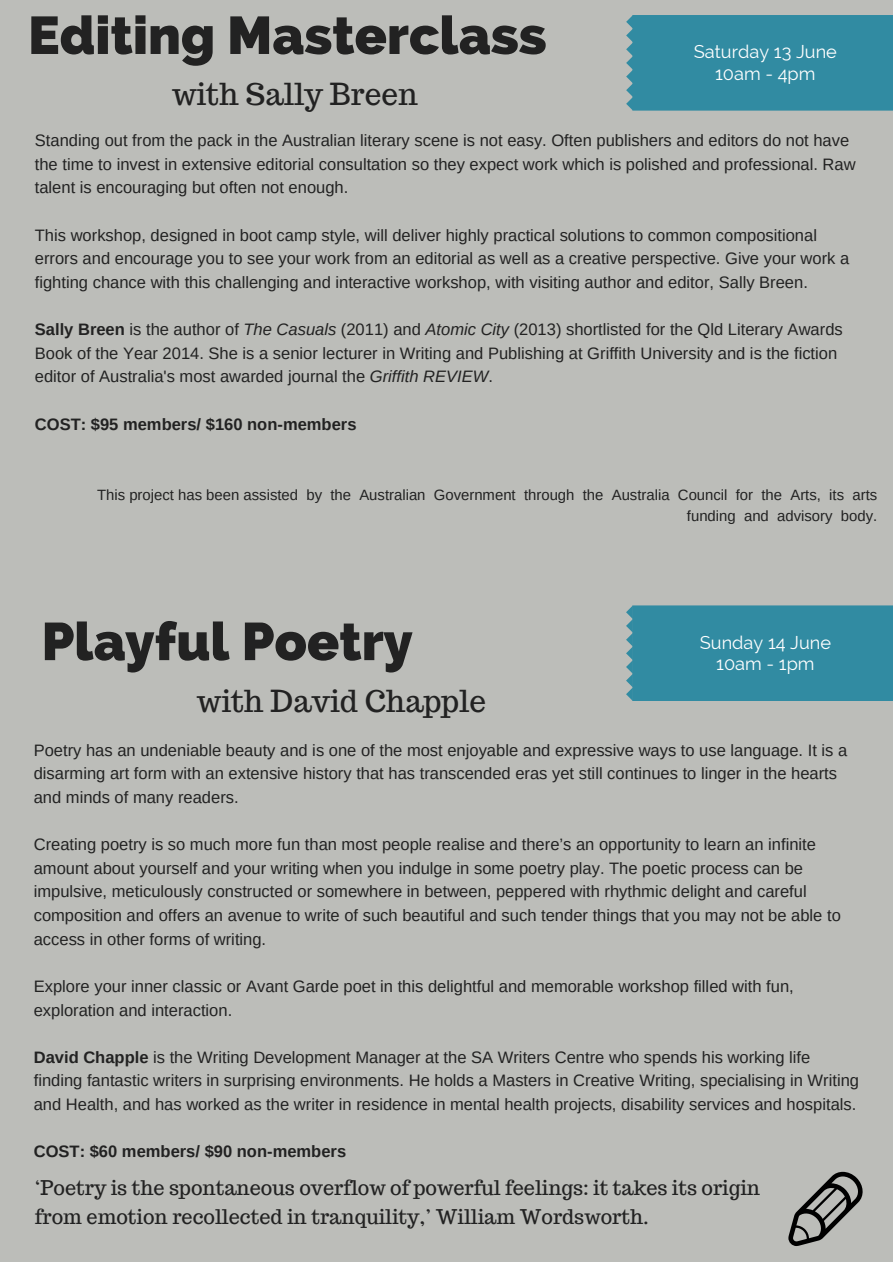
<style>
.page{position:relative;width:893px;height:1264px;background:#fff}
.page>*{position:absolute;margin:0;border:0;box-sizing:border-box;transform-origin:0 0}
.t1{font:800 52.95px "Raleway";color:#222}
.t2{font:29.7px "Trocchi";color:#222}
.t3{font:19.8px/28px "Trocchi";color:#222}
.t4{font:18.15px/21.3px "Raleway";color:#fff;text-align:center}
.t5{font:16.5px/23.5px "Arimo";color:#222}
.t6{font:700 16.5px "Arimo";color:#222}
.t7{font:14.85px/20.2px "Arimo";color:#222;text-align:right}
.s1{font-weight:700}
.s2{font-style:italic}
</style>
<div class="page">
<div style="left:0;top:0;width:892px;height:1261px;background:#bcbdb9"></div>
<div style="left:626px;top:15px;width:266px;height:95px;background:#318ba2"></div>
<div style="left:626px;top:605px;width:266px;height:95px;background:#318ba2"></div>
<svg style="left:788px;top:1171px;width:74px;height:74px"></svg>
<h1 class="t1" style="left:28px;top:4px;width:520px">Editing Masterclass</h1>
<h2 class="t2" style="left:172px;top:74px;width:247px">with Sally Breen</h2>
<p class="t4" style="left:693px;top:41px;width:145px">Saturday 13 June<br>10am - 4pm</p>
<p class="t5" style="left:35px;top:129px;width:822px">Standing out from the pack in the Australian literary scene is not easy. Often publishers and editors do not have the time to invest in extensive editorial consultation so they expect work which is polished and professional. Raw talent is encouraging but often not enough.</p>
<p class="t5" style="left:35px;top:223px;width:815px">This workshop, designed in boot camp style, will deliver highly practical solutions to common compositional errors and encourage you to see your work from an editorial as well as a creative perspective. Give your work a fighting chance with this challenging and interactive workshop, with visiting author and editor, Sally Breen.</p>
<p class="t5" style="left:35px;top:317px;width:809px"><span class="s1">Sally Breen</span> is the author of <span class="s2">The Casuals</span> (2011) and <span class="s2">Atomic City</span> (2013) shortlisted for the Qld Literary Awards<br>Book of the Year 2014. She is a senior lecturer in Writing and Publishing at Griffith University and is the fiction editor of Australia's most awarded journal the <span class="s2">Griffith REVIEW</span>.</p>
<p class="t6" style="left:35px;top:414px;width:323px">COST: $95 members/ $160 non--members</p>
<p class="t7" style="left:97px;top:485px;width:781px">This project has been assisted by the Australian Government through the Australia Council for the Arts, its arts funding and advisory body.</p>
<h1 class="t1" style="left:42px;top:610px;width:372px">Playful Poetry</h1>
<p class="t4" style="left:699px;top:632px;width:133px">Sunday 14 June<br>10am - 1pm</p>
<h2 class="t2" style="left:197px;top:681px;width:291px">with David Chapple</h2>
<p class="t5" style="left:34px;top:738px;width:815px">Poetry has an undeniable beauty and is one of the most enjoyable and expressive ways to use language. It is a disarming art form with an extensive history that has transcended eras yet still continues to linger in the hearts and minds of many readers.</p>
<p class="t5" style="left:34px;top:832px;width:808px">Creating poetry is so much more fun than most people realise and there’s an opportunity to learn an infinite amount about yourself and your writing when you indulge in some poetry play. The poetic process can be impulsive, meticulously constructed or somewhere in between, peppered with rhythmic delight and careful composition and offers an avenue to write of such beautiful and such tender things that you may not be able to access in other forms of writing.</p>
<p class="t5" style="left:34px;top:974px;width:761px">Explore your inner classic or Avant Garde poet in this delightful and memorable workshop filled with fun, exploration and interaction.</p>
<p class="t5" style="left:34px;top:1045px;width:826px"><span class="s1">David Chapple</span> is the Writing Development Manager at the SA Writers Centre who spends his working life finding fantastic writers in surprising environments. He holds a Masters in Creative Writing, specialising in Writing and Health, and has worked as the writer in residence in mental health projects, disability services and hospitals.</p>
<p class="t6" style="left:34px;top:1142px;width:314px">COST: $60 members/ $90 non--members</p>
<p class="t3" style="left:35px;top:1174px;width:726px">‘Poetry is the spontaneous overflow of powerful feelings: it takes its origin from emotion recollected in tranquility,’ William Wordsworth.</p>
</div>
